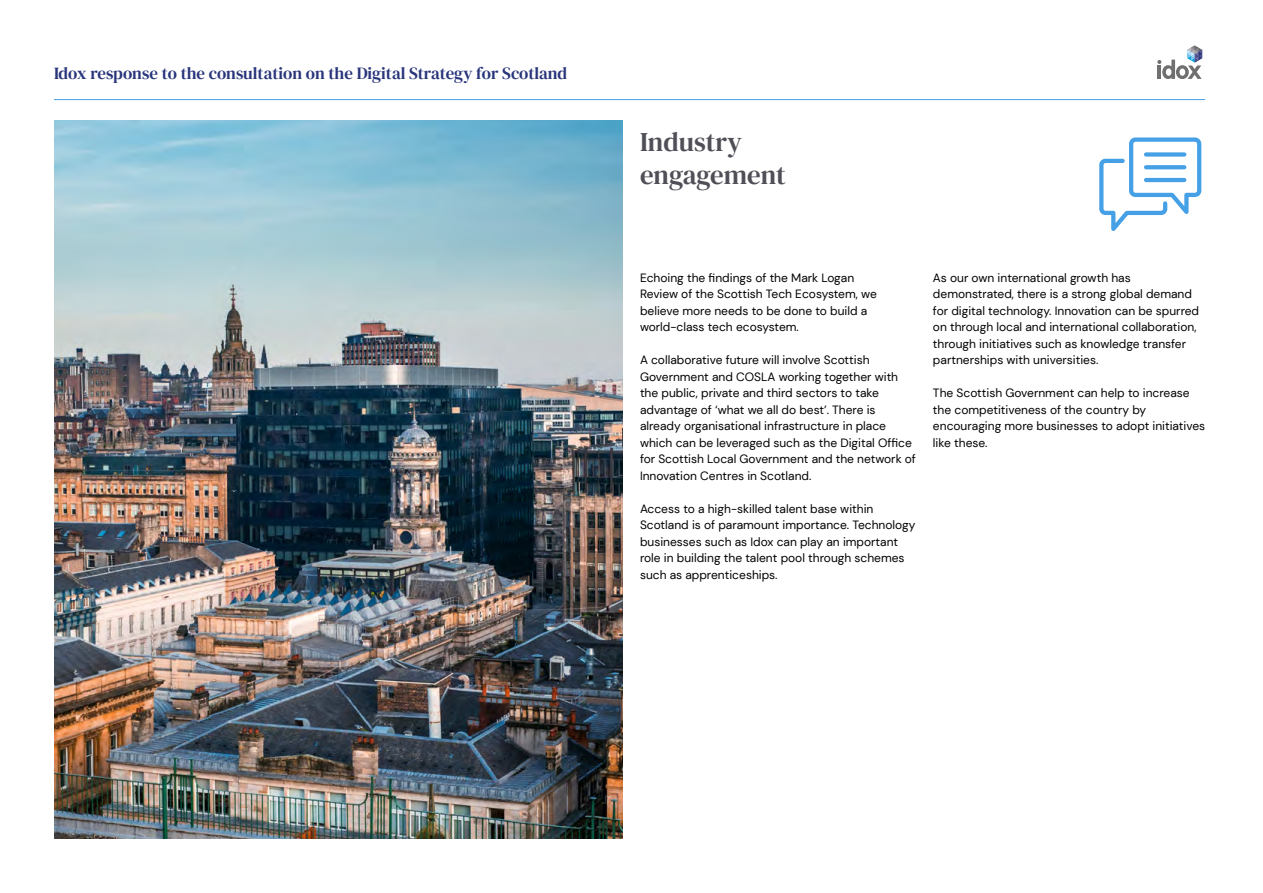
<style>
.page{position:relative;width:1263px;height:893px;background:#fff}
.page>*{position:absolute;margin:0;border:0;box-sizing:border-box;transform-origin:0 0}
.t1{font:27px/33px "DM Serif Text";color:#4f4f57}
.t2{font:16.95px "DM Serif Text";color:#29357b}
.t3{font:12px/16.5px "DM Sans";color:#000}
</style>
<div class="page">
<img style="left:54px;top:120px;width:569px;height:719px">
<svg style="left:1157px;top:45px;width:45px;height:34px"></svg>
<hr style="left:54px;top:99px;width:1151px;height:1px;background:#46a0e6">
<svg style="left:1099px;top:137px;width:103px;height:94px"></svg>
<h2 class="t2" style="left:54px;top:64px;width:515px">Idox response to the consultation on the Digital Strategy for Scotland</h2>
<h1 class="t1" style="left:640px;top:126px;width:147px">Industry engagement</h1>
<p class="t3" style="left:640px;top:269px;width:238px">Echoing the findings of the Mark Logan Review of the Scottish Tech Ecosystem, we believe more needs to be done to build a world-class tech ecosystem.</p>
<p class="t3" style="left:640px;top:352px;width:277px">A collaborative future will involve Scottish Government and COSLA working together with the public, private and third sectors to take advantage of ‘what we all do best’. There is already organisational infrastructure in place which can be leveraged such as the Digital Office for Scottish Local Government and the network of Innovation Centres in Scotland.</p>
<p class="t3" style="left:640px;top:500px;width:277px">Access to a high-skilled talent base within Scotland is of paramount importance. Technology businesses such as Idox can play an important role in building the talent pool through schemes such as apprenticeships.</p>
<p class="t3" style="left:933px;top:269px;width:268px">As our own international growth has demonstrated, there is a strong global demand for digital technology. Innovation can be spurred on through local and international collaboration, through initiatives such as knowledge transfer partnerships with universities.</p>
<p class="t3" style="left:933px;top:385px;width:274px">The Scottish Government can help to increase the competitiveness of the country by encouraging more businesses to adopt initiatives like these.</p>
</div>
